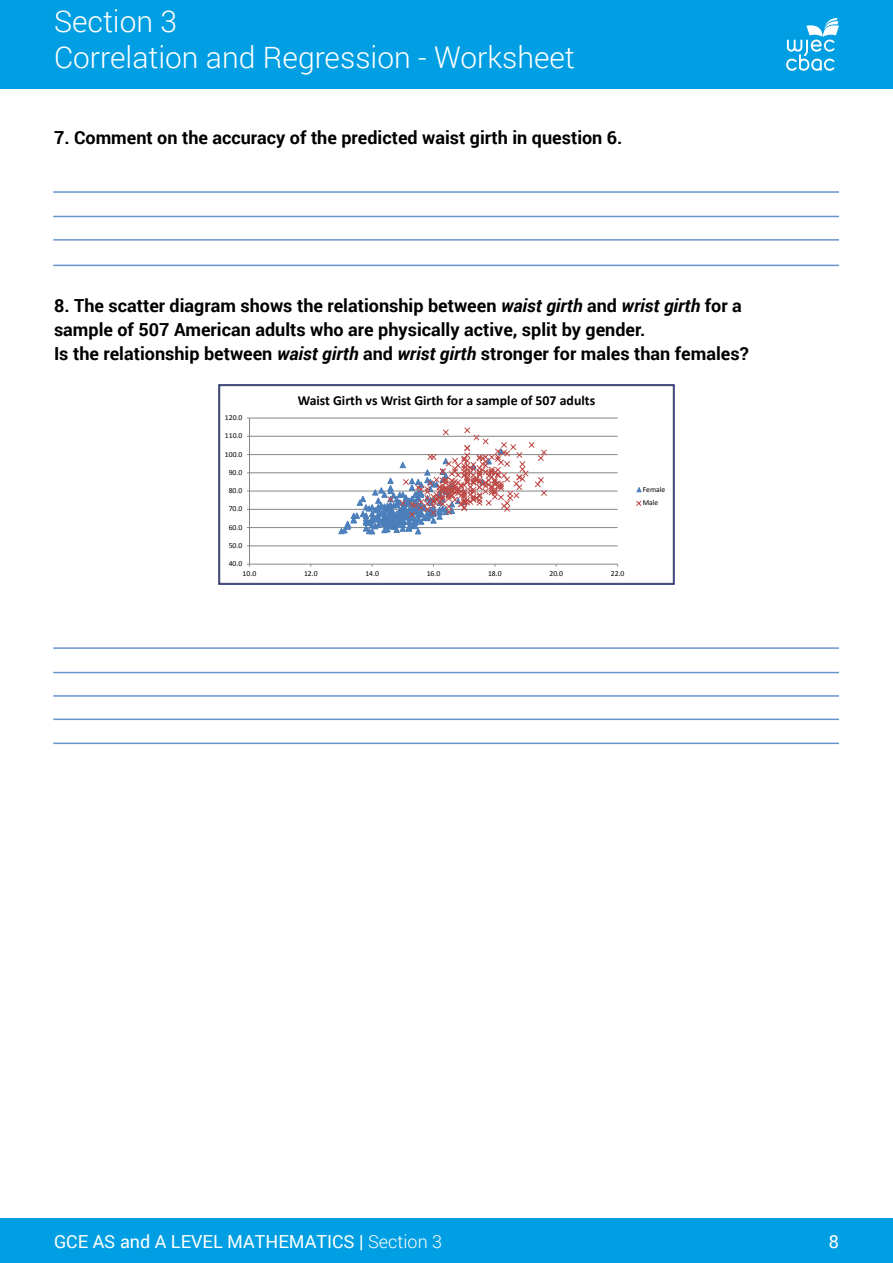
<style>
.page{position:relative;width:893px;height:1263px;background:#fff}
.page>*{position:absolute;margin:0;border:0;box-sizing:border-box;transform-origin:0 0}
.t1{font:300 30px/36px "Roboto";color:#fff}
.t2{font:700 18px/24px "Roboto";color:#000}
.t3{font:18px "Roboto";color:#fff}
.t4{font:700 13.8px "Calibri";color:#000}
.t5{font:7.65px/13.8px "Calibri";color:#000}
.s1{font-style:italic}
.s2{font-weight:300}
</style>
<div class="page">
<div style="left:0;top:0;width:893px;height:89px;background:#009fe3"></div>
<div style="left:0;top:1218px;width:893px;height:45px;background:#009fe3"></div>
<svg style="left:786px;top:18px;width:53px;height:53px"></svg>
<hr style="left:249px;top:418px;width:369px;height:1px;background:#868686">
<hr style="left:249px;top:436px;width:369px;height:1px;background:#868686">
<hr style="left:249px;top:454px;width:369px;height:1px;background:#868686">
<hr style="left:249px;top:472px;width:369px;height:1px;background:#868686">
<hr style="left:249px;top:491px;width:369px;height:1px;background:#868686">
<hr style="left:249px;top:509px;width:369px;height:1px;background:#868686">
<hr style="left:249px;top:527px;width:369px;height:1px;background:#868686">
<hr style="left:249px;top:546px;width:369px;height:1px;background:#868686">
<hr style="left:249px;top:418px;width:1px;height:146px;background:#868686">
<hr style="left:249px;top:564px;width:369px;height:1px;background:#868686">
<svg style="left:338px;top:427px;width:209px;height:107px"></svg>
<svg style="left:636px;top:487px;width:6px;height:5px"></svg>
<svg style="left:636px;top:500px;width:6px;height:6px"></svg>
<div style="left:218px;top:384px;width:457px;height:201px;border:2px solid #222c6e"></div>
<hr style="left:53px;top:191px;width:786px;height:2px;background:#6894ce">
<hr style="left:53px;top:216px;width:786px;height:1px;background:#6894ce">
<hr style="left:53px;top:239px;width:786px;height:2px;background:#6894ce">
<hr style="left:53px;top:265px;width:786px;height:1px;background:#6894ce">
<hr style="left:53px;top:647px;width:786px;height:2px;background:#6894ce">
<hr style="left:53px;top:672px;width:786px;height:1px;background:#6894ce">
<hr style="left:53px;top:695px;width:786px;height:2px;background:#6894ce">
<hr style="left:53px;top:718px;width:786px;height:2px;background:#6894ce">
<hr style="left:53px;top:743px;width:786px;height:1px;background:#6894ce">
<h1 class="t1" style="left:54px;top:2px;width:522px">Section 3<br>Correlation and Regression - Worksheet</h1>
<p class="t2" style="left:54px;top:125px;width:570px">7. Comment on the accuracy of the predicted waist girth in question 6.</p>
<p class="t2" style="left:54px;top:293px;width:696px">8. The scatter diagram shows the relationship between <span class="s1">waist girth</span> and <span class="s1">wrist girth</span> for a sample of 507 American adults who are physically active, split by gender.<br>Is the relationship between <span class="s1">waist girth</span> and <span class="s1">wrist girth</span> stronger for males than females?</p>
<p class="t5" style="left:225px;top:411px;width:19px">120.0</p>
<p class="t5" style="left:225px;top:429px;width:19px">110.0</p>
<p class="t5" style="left:225px;top:447px;width:19px">100.0</p>
<p class="t5" style="left:229px;top:465px;width:15px">90.0</p>
<p class="t5" style="left:229px;top:484px;width:15px">80.0</p>
<p class="t5" style="left:229px;top:502px;width:15px">70.0</p>
<p class="t5" style="left:229px;top:520px;width:15px">60.0</p>
<p class="t5" style="left:229px;top:539px;width:15px">50.0</p>
<p class="t5" style="left:229px;top:557px;width:15px">40.0</p>
<p class="t4" style="left:298px;top:391px;width:299px">Waist Girth vs Wrist Girth for a sample of 507 adults</p>
<p class="t5" style="left:243px;top:567px;width:15px">10.0</p>
<p class="t5" style="left:304px;top:567px;width:15px">12.0</p>
<p class="t5" style="left:365px;top:567px;width:15px">14.0</p>
<p class="t5" style="left:427px;top:567px;width:15px">16.0</p>
<p class="t5" style="left:488px;top:567px;width:15px">18.0</p>
<p class="t5" style="left:549px;top:567px;width:15px">20.0</p>
<p class="t5" style="left:611px;top:567px;width:15px">22.0</p>
<p class="t5" style="left:643px;top:482px;width:24px">Female<br>Male</p>
<p class="t3" style="left:54px;top:1229px;width:390px">GCE AS and A LEVEL MATHEMATICS | <span class="s2">Section 3</span></p>
<p class="t3" style="left:829px;top:1229px;width:12px">8</p>
</div>
